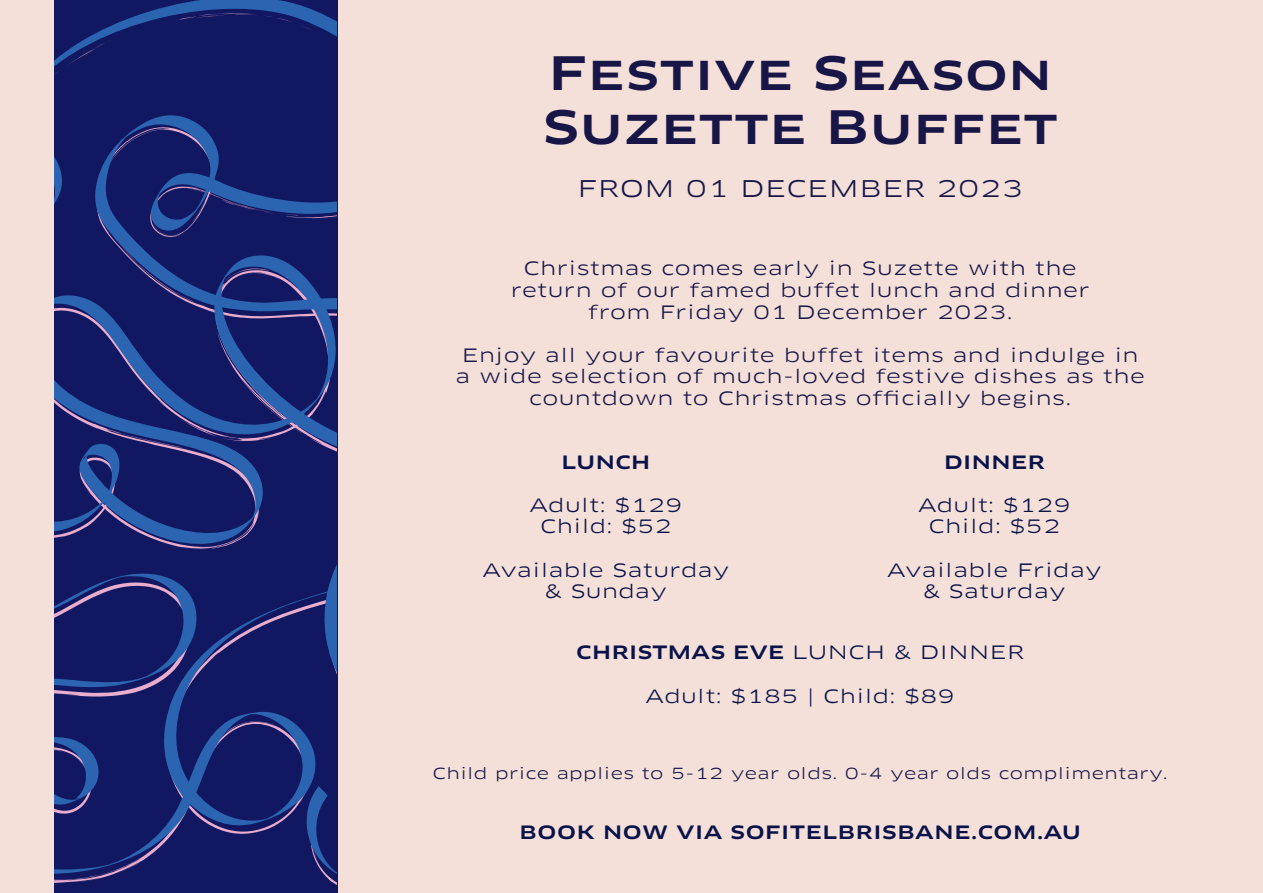
<style>
.page{position:relative;width:1263px;height:893px;background:#f5e0d9}
.page>*{position:absolute;margin:0;border:0;box-sizing:border-box;transform-origin:0 0}
.t1{font:500 45px/54px "Clan OT Extd";letter-spacing:.025em;color:#171647}
.t2{font:22.5px "Clan OT Extd";letter-spacing:.025em;color:#171647}
.t3{font:18px/21.6px "Clan OT Extd";letter-spacing:.025em;color:#171647;text-align:center}
.t4{font:18px/21.6px "Clan OT Extd";letter-spacing:.025em;color:#0a1349;text-align:center}
.t5{font:500 18px "Clan OT Extd";letter-spacing:.025em;color:#0a1349}
.t6{font:15px "Clan OT Extd";letter-spacing:.025em;color:#171647}
.s1{font-weight:400}
</style>
<div class="page">
<svg style="left:54px;top:1px;width:283px;height:885px;background:#1a256e"></svg>
<p class="t1" style="left:543px;top:48px;width:516px">Festive Season<br>Suzette Buffet</p>
<p class="t2" style="left:577px;top:175px;width:447px">FROM 01 DECEMBER 2023</p>
<p class="t3" style="left:511px;top:258px;width:581px">Christmas comes early in Suzette with the return of our famed buffet lunch and dinner from Friday 01 December 2023.</p>
<p class="t3" style="left:455px;top:344px;width:691px">Enjoy all your favourite buffet items and indulge in a wide selection of much-loved festive dishes as the countdown to Christmas officially begins.</p>
<p class="t5" style="left:562px;top:451px;width:90px">LUNCH</p>
<p class="t4" style="left:529px;top:494px;width:154px">Adult: $129</p>
<p class="t4" style="left:540px;top:516px;width:133px">Child: $52</p>
<p class="t4" style="left:482px;top:559px;width:249px">Available Saturday &amp; Sunday</p>
<p class="t5" style="left:944px;top:451px;width:102px">DINNER</p>
<p class="t4" style="left:918px;top:494px;width:154px">Adult: $129</p>
<p class="t4" style="left:928px;top:516px;width:133px">Child: $52</p>
<p class="t4" style="left:887px;top:559px;width:216px">Available Friday &amp; Saturday</p>
<p class="t5" style="left:576px;top:642px;width:449px">CHRISTMAS EVE <span class="s1">LUNCH &amp; DINNER</span></p>
<p class="t4" style="left:646px;top:685px;width:311px">Adult: $185 | Child: $89</p>
<p class="t6" style="left:433px;top:765px;width:737px">Child price applies to 5-12 year olds. 0-4 year olds complimentary.</p>
<p class="t5" style="left:519px;top:821px;width:563px">BOOK NOW VIA SOFITELBRISBANE.COM.AU</p>
</div>
